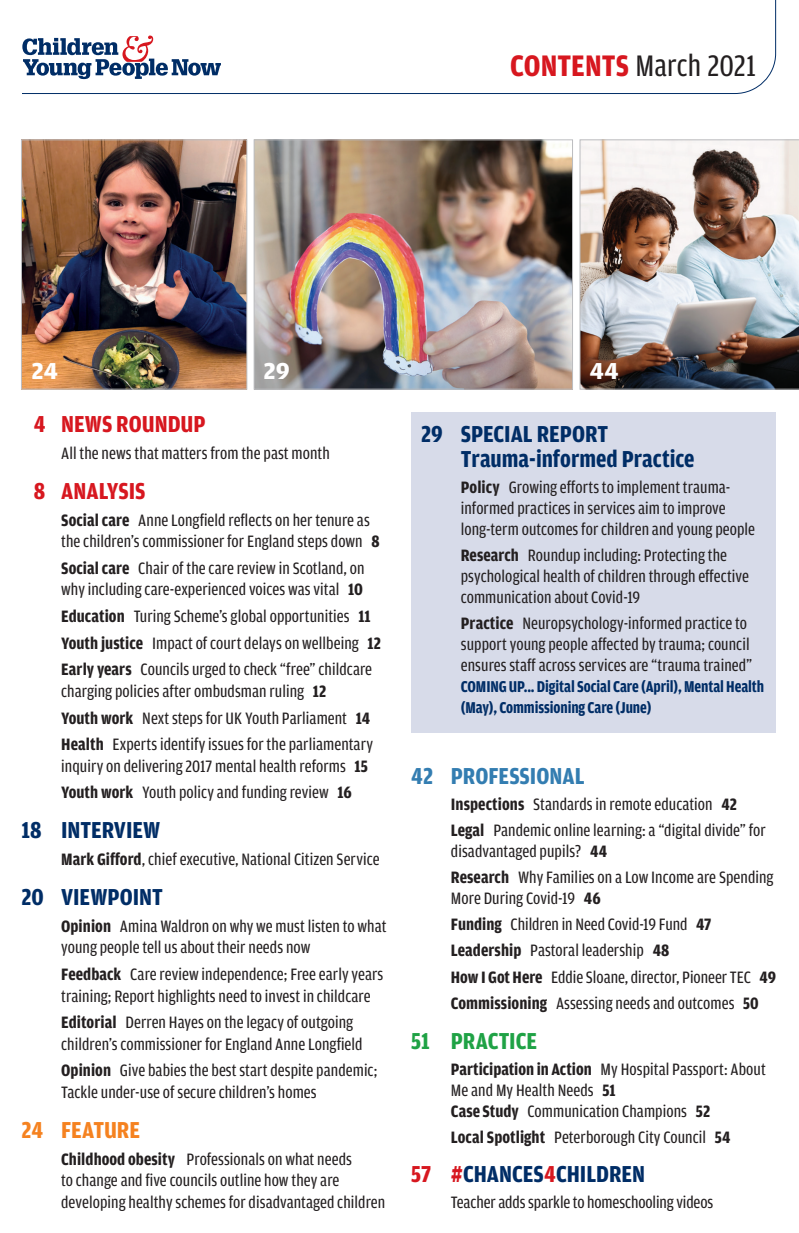
<style>
.page{position:relative;width:799px;height:1233px;background:#fff}
.page>*{position:absolute;margin:0;border:0;box-sizing:border-box;transform-origin:0 0}
.t1{font:31.5px "Amplitude Cond";color:#231f20}
.t2{font:700 24.5px/24.5px "Amplitude Cond";color:#002d66}
.t3{font:700 24.5px "Amplitude Cond";color:#d7171f}
.t4{font:700 24.5px "Amplitude Cond";color:#337db1}
.t5{font:700 24.5px "Amplitude Cond";letter-spacing:-.005em;color:#1fa245}
.t6{font:700 24.5px "Amplitude Cond";letter-spacing:-.005em;color:#f58220}
.t7{font:700 24.5px "Amplitude";color:#fff}
.t8{font:17.5px/21.7px "Amplitude Cond";letter-spacing:.005em;color:#231f20}
.t9{font:700 16.62px/21px "Amplitude Cond";letter-spacing:-.005em;color:#002d66;scale:.96 1}
.s1{font-weight:700;color:#d7171f}
.s2{font-weight:700}
.s3{color:#d7171f}
</style>
<div class="page">
<svg style="left:22px;top:0;width:754px;height:94px"></svg>
<img style="left:23px;top:142px;width:222px;height:245px">
<div style="left:21px;top:140px;width:226px;height:249px;border:1px solid #bcbdc0"></div>
<div style="left:411px;top:413px;width:364px;height:320px;background:#d7dbe9"></div>
<img style="left:256px;top:142px;width:314px;height:245px">
<div style="left:254px;top:140px;width:318px;height:249px;border:1px solid #bcbdc0"></div>
<img style="left:579px;top:140px;width:219px;height:249px">
<svg style="left:22px;top:36px;width:199px;height:43px"></svg>
<h1 class="t1" style="left:510px;top:48px;width:247px"><span class="s1">CONTENTS</span> March 2021</h1>
<h2 class="t7" style="left:31px;top:357px;width:29px">24</h2>
<h2 class="t7" style="left:263px;top:357px;width:28px">29</h2>
<h2 class="t7" style="left:589px;top:357px;width:31px">44</h2>
<h2 class="t3" style="left:34px;top:411px;width:173px">4 NEWS ROUNDUP</h2>
<p class="t8" style="left:61px;top:442px;width:270px">All the news that matters from the past month</p>
<h2 class="t3" style="left:34px;top:477px;width:113px">8 ANALYSIS</h2>
<p class="t8" style="left:61px;top:509px;width:320px"><span class="s2">Social care</span> Anne Longfield reflects on her tenure as the children’s commissioner for England steps down <span class="s2">8</span></p>
<p class="t8" style="left:61px;top:557px;width:305px"><span class="s2">Social care</span> Chair of the care review in Scotland, on why including care-experienced voices was vital <span class="s2">10</span></p>
<p class="t8" style="left:61px;top:603px;width:321px;line-height:26.6px"><span class="s2">Education</span> Turing Scheme’s global opportunities <span class="s2">11<br>Youth justice</span> Impact of court delays on wellbeing <span class="s2">12<br>Early years</span> Councils urged to check “free” childcare</p>
<p class="t8" style="left:61px;top:678px;width:313px;line-height:26.6px">charging policies after ombudsman ruling <span class="s2">12<br>Youth work</span> Next steps for UK Youth Parliament <span class="s2">14<br>Health</span> Experts identify issues for the parliamentary</p>
<p class="t8" style="left:61px;top:753px;width:308px;line-height:26.6px">inquiry on delivering 2017 mental health reforms <span class="s2">15<br>Youth work</span> Youth policy and funding review <span class="s2">16</span></p>
<h2 class="t2" style="left:21px;top:818px;width:140px">18 INTERVIEW</h2>
<p class="t8" style="left:61px;top:848px;width:320px"><span class="s2">Mark Gifford</span>, chief executive, National Citizen Service</p>
<h2 class="t2" style="left:21px;top:885px;width:143px">20 VIEWPOINT</h2>
<p class="t8" style="left:61px;top:915px;width:327px"><span class="s2">Opinion</span> Amina Waldron on why we must listen to what young people tell us about their needs now</p>
<p class="t8" style="left:61px;top:963px;width:323px"><span class="s2">Feedback</span> Care review independence; Free early years training; Report highlights need to invest in childcare</p>
<p class="t8" style="left:61px;top:1011px;width:303px"><span class="s2">Editorial</span> Derren Hayes on the legacy of outgoing children’s commissioner for England Anne Longfield</p>
<p class="t8" style="left:61px;top:1060px;width:318px"><span class="s2">Opinion</span> Give babies the best start despite pandemic;<br>Tackle under-use of secure children’s homes</p>
<h2 class="t6" style="left:21px;top:1116px;width:120px">24 FEATURE</h2>
<p class="t8" style="left:61px;top:1148px;width:325px"><span class="s2">Childhood obesity</span> Professionals on what needs<br>to change and five councils outline how they are developing healthy schemes for disadvantaged children</p>
<h2 class="t2" style="left:460px;top:422px;width:235px;text-indent:-40px">29 SPECIAL REPORT<br>Trauma-informed Practice</h2>
<p class="t8" style="left:460px;top:476px;width:296px;line-height:21px"><span class="s2">Policy</span> Growing efforts to implement trauma&shy;informed practices in services aim to improve long-term outcomes for children and young people</p>
<p class="t8" style="left:460px;top:544px;width:289px;line-height:21px"><span class="s2">Research</span> Roundup including: Protecting the psychological health of children through effective communication about Covid-19</p>
<p class="t8" style="left:460px;top:612px;width:293px;line-height:21px"><span class="s2">Practice</span> Neuropsychology-informed practice to support young people affected by trauma; council ensures staff across services are “trauma trained”</p>
<p class="t9" style="left:460px;top:676px;width:317px">COMING UP... Digital Social Care (April), Mental Health (May), Commissioning Care (June)</p>
<h2 class="t4" style="left:411px;top:762px;width:175px">42 PROFESSIONAL</h2>
<p class="t8" style="left:451px;top:791px;width:316px;line-height:25.9px"><span class="s2">Inspections</span> Standards in remote education <span class="s2">42<br>Legal</span> Pandemic online learning: a “digital divide” for</p>
<p class="t8" style="left:451px;top:838px;width:324px;line-height:25.9px">disadvantaged pupils? <span class="s2">44<br>Research</span> Why Families on a Low Income are Spending</p>
<p class="t8" style="left:451px;top:885px;width:262px;line-height:25.9px">More During Covid-19 <span class="s2">46<br>Funding</span> Children in Need Covid-19 Fund <span class="s2">47<br>Leadership</span> Pastoral leadership <span class="s2">48</span></p>
<p class="t8" style="left:451px;top:964px;width:326px;line-height:25.9px"><span class="s2">How I Got Here</span> Eddie Sloane, director, Pioneer TEC <span class="s2">49<br>Commissioning</span> Assessing needs and outcomes <span class="s2">50</span></p>
<h2 class="t5" style="left:411px;top:1027px;width:127px">51 PRACTICE</h2>
<p class="t8" style="left:451px;top:1058px;width:316px;line-height:21px"><span class="s2">Participation in Action</span> My Hospital Passport: About<br>Me and My Health Needs <span class="s2">51<br>Case Study</span> Communication Champions <span class="s2">52</span></p>
<p class="t8" style="left:451px;top:1126px;width:281px"><span class="s2">Local Spotlight</span> Peterborough City Council <span class="s2">54</span></p>
<h2 class="t2" style="left:411px;top:1162px;width:235px"><span class="s3">57 #</span>CHANCES<span class="s3">4</span>CHILDREN</h2>
<p class="t8" style="left:451px;top:1191px;width:264px">Teacher adds sparkle to homeschooling videos</p>
</div>
